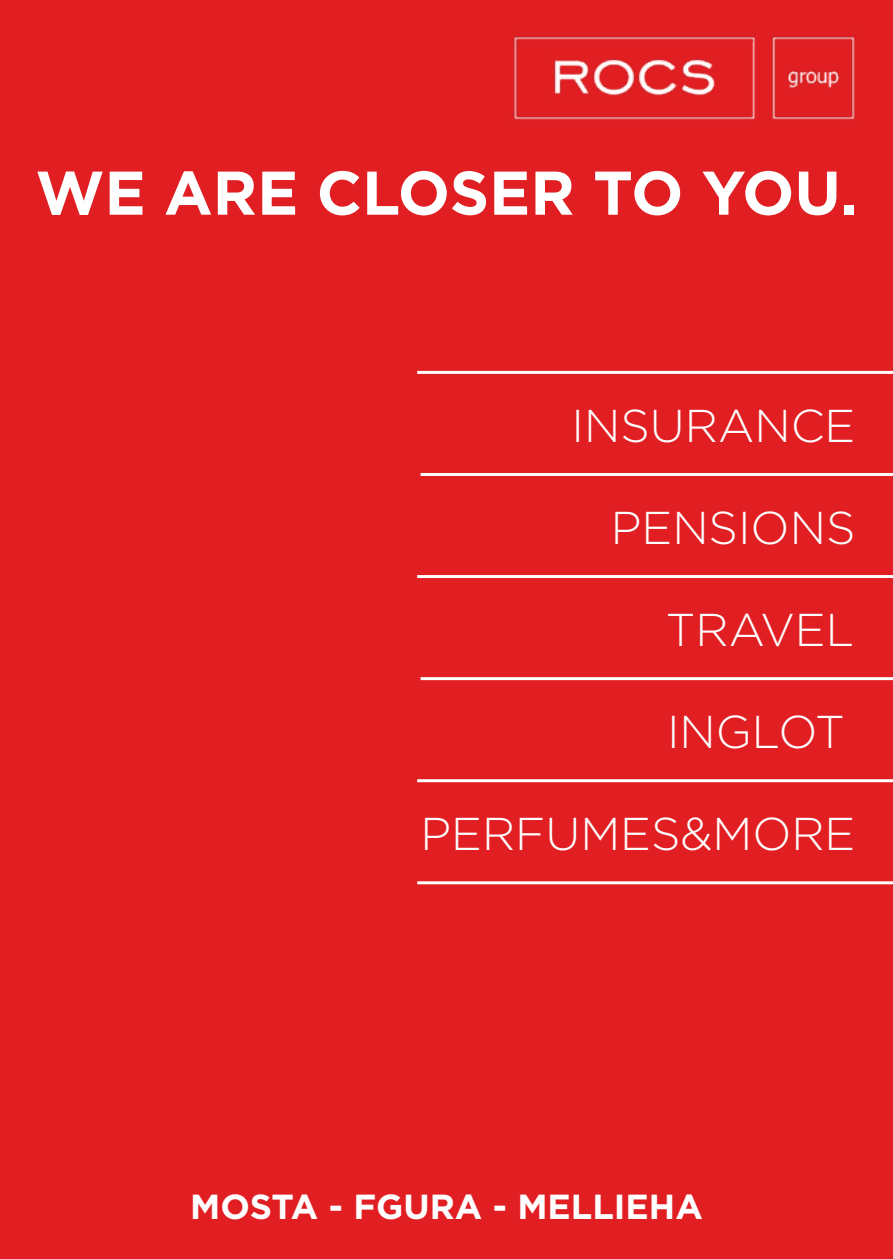
<style>
.page{position:relative;width:893px;height:1259px;background:#e11f22}
.page>*{position:absolute;margin:0;border:0;box-sizing:border-box;transform-origin:0 0}
.t1{font:700 61.5px "Gotham";color:#fff}
.t2{font:300 45.9px "Gotham";color:#fff}
.t3{font:700 34.8px "Gotham";color:#fff}
</style>
<div class="page">
<img style="left:513px;top:36px;width:342px;height:84px">
<hr style="left:421px;top:473px;width:472px;height:3px;background:#fff">
<hr style="left:417px;top:575px;width:476px;height:3px;background:#fff">
<hr style="left:421px;top:677px;width:472px;height:3px;background:#fff">
<hr style="left:417px;top:779px;width:476px;height:3px;background:#fff">
<hr style="left:417px;top:881px;width:476px;height:3px;background:#fff">
<hr style="left:417px;top:371px;width:476px;height:3px;background:#fff">
<h1 class="t1" style="left:35px;top:152px;width:824px">WE ARE CLOSER TO YOU.</h1>
<p class="t2" style="left:572px;top:396px;width:285px">INSURANCE</p>
<p class="t2" style="left:611px;top:498px;width:246px">PENSIONS</p>
<p class="t2" style="left:666px;top:601px;width:190px">TRAVEL</p>
<p class="t2" style="left:667px;top:703px;width:179px">INGLOT</p>
<p class="t2" style="left:421px;top:805px;width:436px">PERFUMES&amp;MORE</p>
<p class="t3" style="left:190px;top:1183px;width:514px">MOSTA - FGURA - MELLIEHA</p>
</div>
